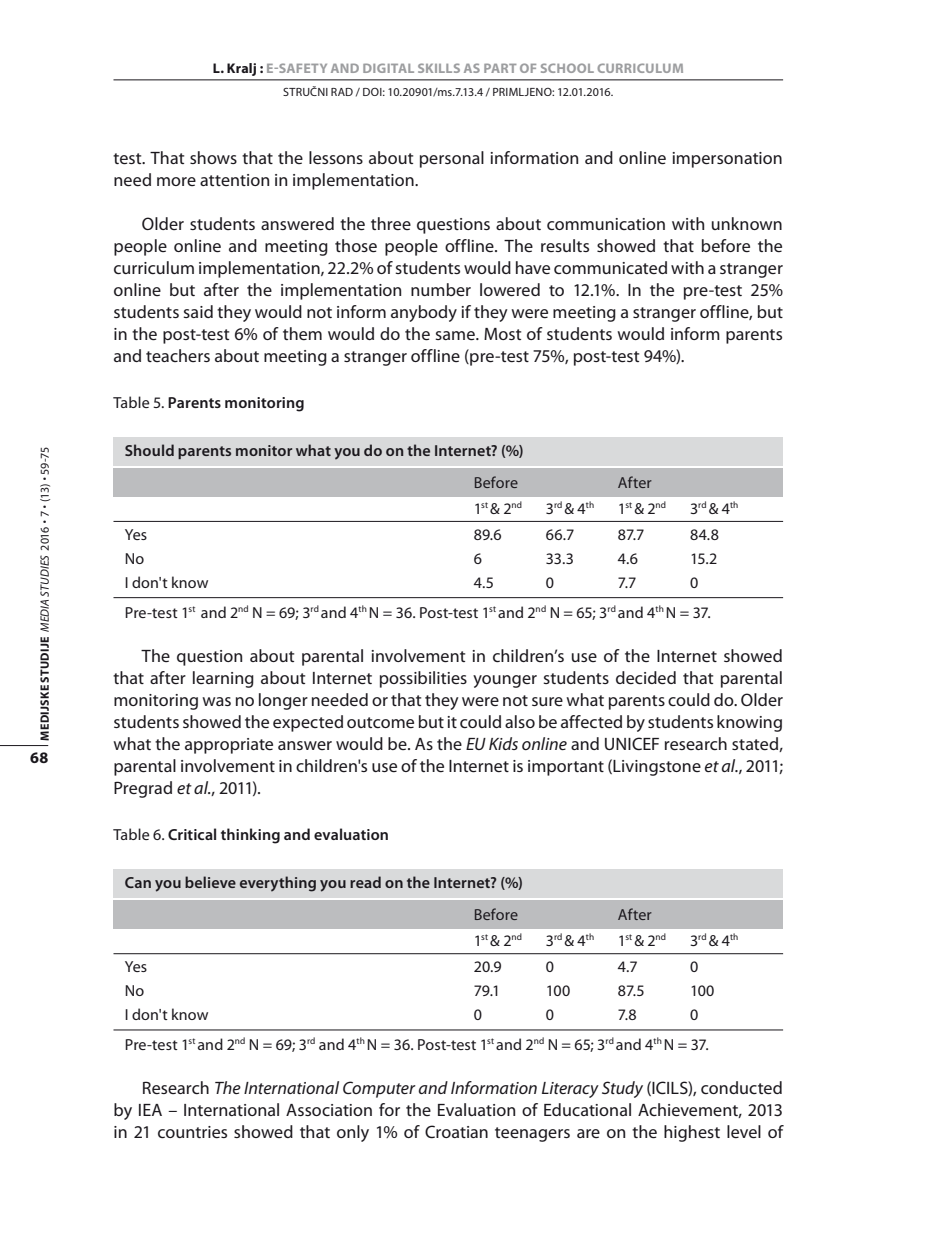
<style>
.page{position:relative;width:925px;height:1236px;background:#fff}
.page>*{position:absolute;margin:0;border:0;box-sizing:border-box;transform-origin:0 0}
.t1{font:18px/22px "Myriad Pro";letter-spacing:.005em;color:#1a171c;text-align:justify}
.t2{font:16px/30px "Myriad Pro";letter-spacing:.005em;color:#1a171c}
.t3{font:600 16px "Myriad Pro";letter-spacing:.01em;color:#1a171c}
.t4{font:700 16px "Myriad Pro";color:#1a171c}
.t5{font:700 14px "Myriad Pro";letter-spacing:.02em;color:#9d9ea0}
.t6{font:12px "Myriad Pro";letter-spacing:.015em;color:#1a171c}
.t7{font:700 12px "Myriad Pro";letter-spacing:.025em;color:#1a171c}
.t8{font:9.4px "Myriad Pro";letter-spacing:.015em;color:#1a171c}
.s1{font-weight:400;font-style:italic}
.s2{font-weight:400}
.s3{color:#1a171c}
.s4{font-size:16px}
.s5{font-style:italic}
</style>
<div class="page">
<hr style="left:113px;top:79px;width:669px;height:1px;background:#1a171c">
<hr style="left:0;top:745px;width:48px;height:1px;background:#1a171c">
<div style="left:113px;top:900px;width:669px;height:29px;background:#bcbdbf"></div>
<div style="left:113px;top:869px;width:669px;height:29px;background:#d9dadb"></div>
<hr style="left:113px;top:953px;width:669px;height:1px;background:#1a171c">
<hr style="left:113px;top:1029px;width:669px;height:1px;background:#1a171c">
<div style="left:113px;top:468px;width:669px;height:28px;background:#bcbdbf"></div>
<div style="left:113px;top:437px;width:669px;height:28px;background:#d9dadb"></div>
<hr style="left:113px;top:521px;width:669px;height:1px;background:#1a171c">
<hr style="left:113px;top:597px;width:669px;height:1px;background:#1a171c">
<p class="t7" style="left:37px;top:741px;width:296px;rotate:-90deg">MEDIJSKE STUDIJE <span class="s1">MEDIA STUDIES</span> <span class="s2">2016</span> <sup>.</sup> <span class="s2">7</span> <sup>.</sup> <span class="s2">(13)</span> <sup>.</sup> <span class="s2">59-75</span></p>
<p class="t4" style="left:30px;top:747px;width:20px">68</p>
<p class="t5" style="left:213px;top:59px;width:213px"><span class="s3">L. KRALJ :</span> E-SAFETY AND DIGITAL SKILLS</p>
<p class="t5" style="left:463px;top:59px;width:192px">AS PART OF SCHOOL CURRICULUM</p>
<p class="t6" style="left:283px;top:84px;width:331px">STRUČNI RAD / DOI: 10.20901/ms.7.13.4 / PRIMLJENO: 12.01.2016.</p>
<p class="t1" style="left:113px;top:146px;width:670px">test. That shows that the lessons about personal information and online impersonation need more attention in implementation.</p>
<p class="t1" style="left:113px;top:212px;width:670px;text-indent:28px">Older students answered the three questions about communication with unknown people online and meeting those people offline. The results showed that before the curriculum implementation, 22.2% of students would have communicated with a stranger online but after the implementation number lowered to 12.1%. In the pre-test 25% students said they would not inform anybody if they were meeting a stranger offline, but in the post-test 6% of them would do the same. Most of students would inform parents and teachers about meeting a stranger offline (pre-test 75%, post-test 94%).</p>
<p class="t3" style="left:113px;top:392px;width:192px"><span class="s2">Table 5.</span> Parents monitoring</p>
<p class="t3" style="left:125px;top:440px;width:400px">Should parents monitor what you do on the Internet? (%)</p>
<p class="t2" style="left:473px;top:467px;width:46px">Before</p>
<p class="t2" style="left:617px;top:467px;width:35px">After</p>
<p class="t8" style="left:473px;top:499px;width:50px"><span class="s4">1</span>st <span class="s4">&amp; 2</span>nd</p>
<p class="t8" style="left:545px;top:499px;width:50px"><span class="s4">3</span>rd <span class="s4">&amp; 4</span>th</p>
<p class="t8" style="left:617px;top:499px;width:50px"><span class="s4">1</span>st <span class="s4">&amp; 2</span>nd</p>
<p class="t8" style="left:689px;top:499px;width:50px"><span class="s4">3</span>rd <span class="s4">&amp; 4</span>th</p>
<p class="t2" style="left:125px;top:519px;width:24px">Yes</p>
<p class="t2" style="left:473px;top:519px;width:29px">89.6</p>
<p class="t2" style="left:545px;top:519px;width:30px">66.7</p>
<p class="t2" style="left:617px;top:519px;width:28px">87.7</p>
<p class="t2" style="left:689px;top:519px;width:30px">84.8</p>
<p class="t2" style="left:125px;top:543px;width:21px">No</p>
<p class="t2" style="left:473px;top:543px;width:10px">6</p>
<p class="t2" style="left:545px;top:543px;width:30px">33.3</p>
<p class="t2" style="left:617px;top:543px;width:22px">4.6</p>
<p class="t2" style="left:689px;top:543px;width:29px">15.2</p>
<p class="t2" style="left:125px;top:567px;width:85px">I don't know</p>
<p class="t2" style="left:473px;top:567px;width:22px">4.5</p>
<p class="t2" style="left:545px;top:567px;width:10px">0</p>
<p class="t2" style="left:617px;top:567px;width:20px">7.7</p>
<p class="t2" style="left:125px;top:567px;width:587px;text-indent:565px">0<br>Pre-test 1<sup>st</sup> and 2<sup>nd</sup> N = 69; 3<sup>rd</sup> and 4<sup>th</sup> N = 36. Post-test 1<sup>st</sup> and 2<sup>nd</sup> N = 65; 3<sup>rd</sup> and 4<sup>th</sup> N = 37.</p>
<p class="t1" style="left:113px;top:644px;width:671px;text-indent:28px">The question about parental involvement in children’s use of the Internet showed that after learning about Internet possibilities younger students decided that parental monitoring was no longer needed or that they were not sure what parents could do. Older students showed the expected outcome but it could also be affected by students knowing what the appropriate answer would be. As the <span class="s5">EU Kids online</span> and UNICEF research stated, parental involvement in children's use of the Internet is important (Livingstone <span class="s5">et al.</span>, 2011; Pregrad <span class="s5">et al.</span>, 2011).</p>
<p class="t3" style="left:113px;top:824px;width:277px"><span class="s2">Table 6.</span> Critical thinking and evaluation</p>
<p class="t3" style="left:125px;top:872px;width:399px">Can you believe everything you read on the Internet? (%)</p>
<p class="t2" style="left:473px;top:899px;width:46px">Before</p>
<p class="t2" style="left:617px;top:899px;width:35px">After</p>
<p class="t8" style="left:473px;top:931px;width:50px"><span class="s4">1</span>st <span class="s4">&amp; 2</span>nd</p>
<p class="t8" style="left:545px;top:931px;width:50px"><span class="s4">3</span>rd <span class="s4">&amp; 4</span>th</p>
<p class="t8" style="left:617px;top:931px;width:50px"><span class="s4">1</span>st <span class="s4">&amp; 2</span>nd</p>
<p class="t8" style="left:689px;top:931px;width:50px"><span class="s4">3</span>rd <span class="s4">&amp; 4</span>th</p>
<p class="t2" style="left:125px;top:951px;width:24px">Yes</p>
<p class="t2" style="left:473px;top:951px;width:29px">20.9</p>
<p class="t2" style="left:545px;top:951px;width:10px">0</p>
<p class="t2" style="left:617px;top:951px;width:21px">4.7</p>
<p class="t2" style="left:689px;top:951px;width:10px">0</p>
<p class="t2" style="left:125px;top:975px;width:21px">No</p>
<p class="t2" style="left:473px;top:975px;width:28px">79.1</p>
<p class="t2" style="left:545px;top:975px;width:26px">100</p>
<p class="t2" style="left:617px;top:975px;width:28px">87.5</p>
<p class="t2" style="left:689px;top:975px;width:26px">100</p>
<p class="t2" style="left:125px;top:999px;width:85px">I don't know</p>
<p class="t2" style="left:473px;top:999px;width:10px">0</p>
<p class="t2" style="left:545px;top:999px;width:10px">0</p>
<p class="t2" style="left:617px;top:999px;width:20px">7.8</p>
<p class="t2" style="left:125px;top:999px;width:585px;text-indent:565px">0<br>Pre-test 1<sup>st</sup> and 2<sup>nd</sup> N = 69; 3<sup>rd</sup> and 4<sup>th</sup> N = 36. Post-test 1<sup>st</sup> and 2<sup>nd</sup> N = 65; 3<sup>rd</sup> and 4<sup>th</sup> N = 37.</p>
<p class="t1" style="left:113px;top:1076px;width:670px;text-indent:28px">Research <span class="s5">The International Computer and Information Literacy Study</span> (ICILS), conducted by IEA – International Association for the Evaluation of Educational Achievement, 2013 in 21 countries showed that only 1% of Croatian teenagers are on the highest level of</p>
</div>
